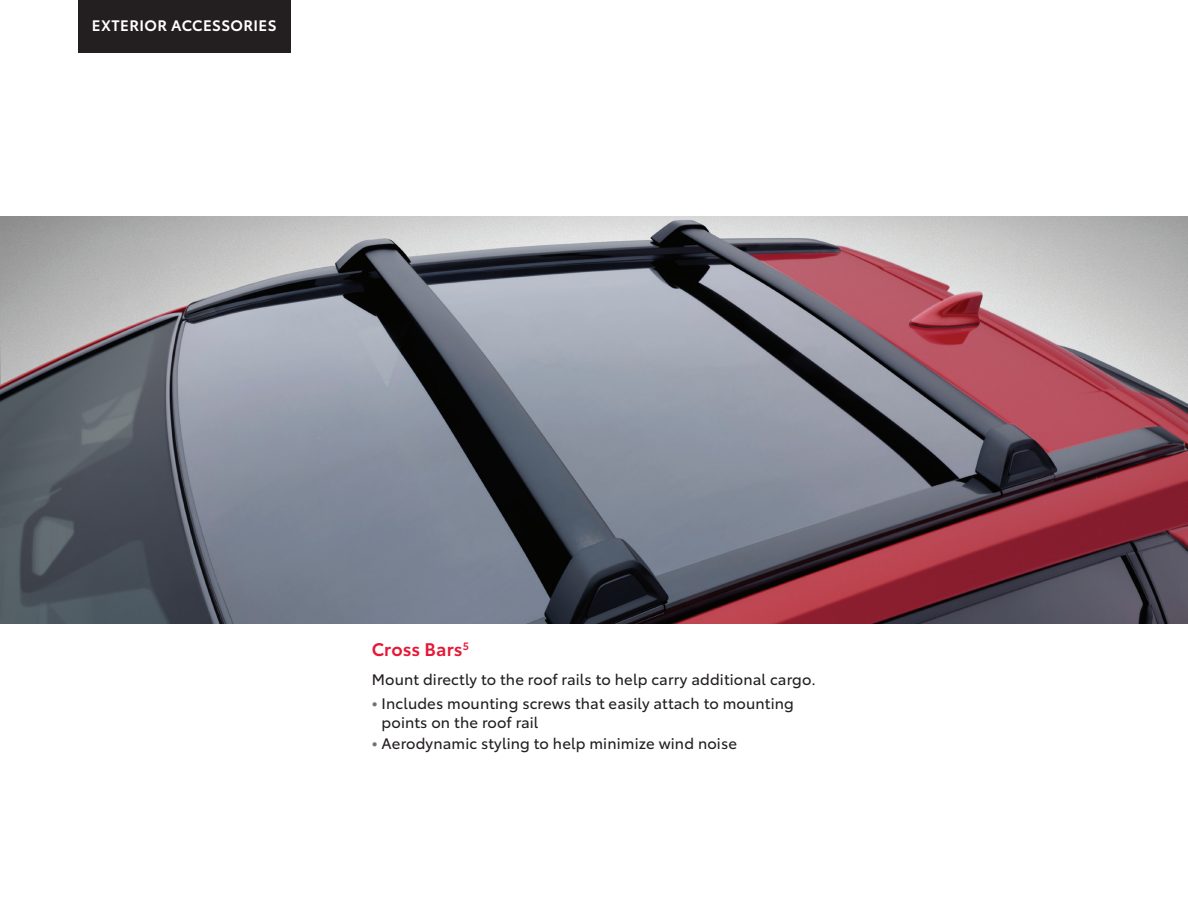
<style>
.page{position:relative;width:1188px;height:918px;background:#fff}
.page>*{position:absolute;margin:0;border:0;box-sizing:border-box;transform-origin:0 0}
.t1{font:600 18px "Toyota Type";letter-spacing:.005em;color:#e51836}
.t2{font:15px/19.5px "Toyota Type";letter-spacing:.01em;color:#231f20}
.t3{font:600 15px "Toyota Type";letter-spacing:.025em;color:#fff}
.s1{font-weight:700;color:#717074}
</style>
<div class="page">
<img style="left:0;top:216px;width:1188px;height:408px">
<div style="left:78px;top:0;width:212px;height:52px;background:#231f20"></div>
<p class="t3" style="left:92px;top:14px;width:186px">EXTERIOR ACCESSORIES</p>
<p class="t1" style="left:372px;top:636px;width:99px">Cross Bars<sup>5</sup></p>
<p class="t2" style="left:372px;top:668px;width:446px">Mount directly to the roof rails to help carry additional cargo.</p>
<p class="t2" style="left:382px;top:692px;width:414px;text-indent:-10px"><span class="s1">•</span> Includes mounting screws that easily attach to mounting points on the roof rail</p>
<p class="t2" style="left:372px;top:733px;width:367px"><span class="s1">•</span> Aerodynamic styling to help minimize wind noise</p>
</div>
